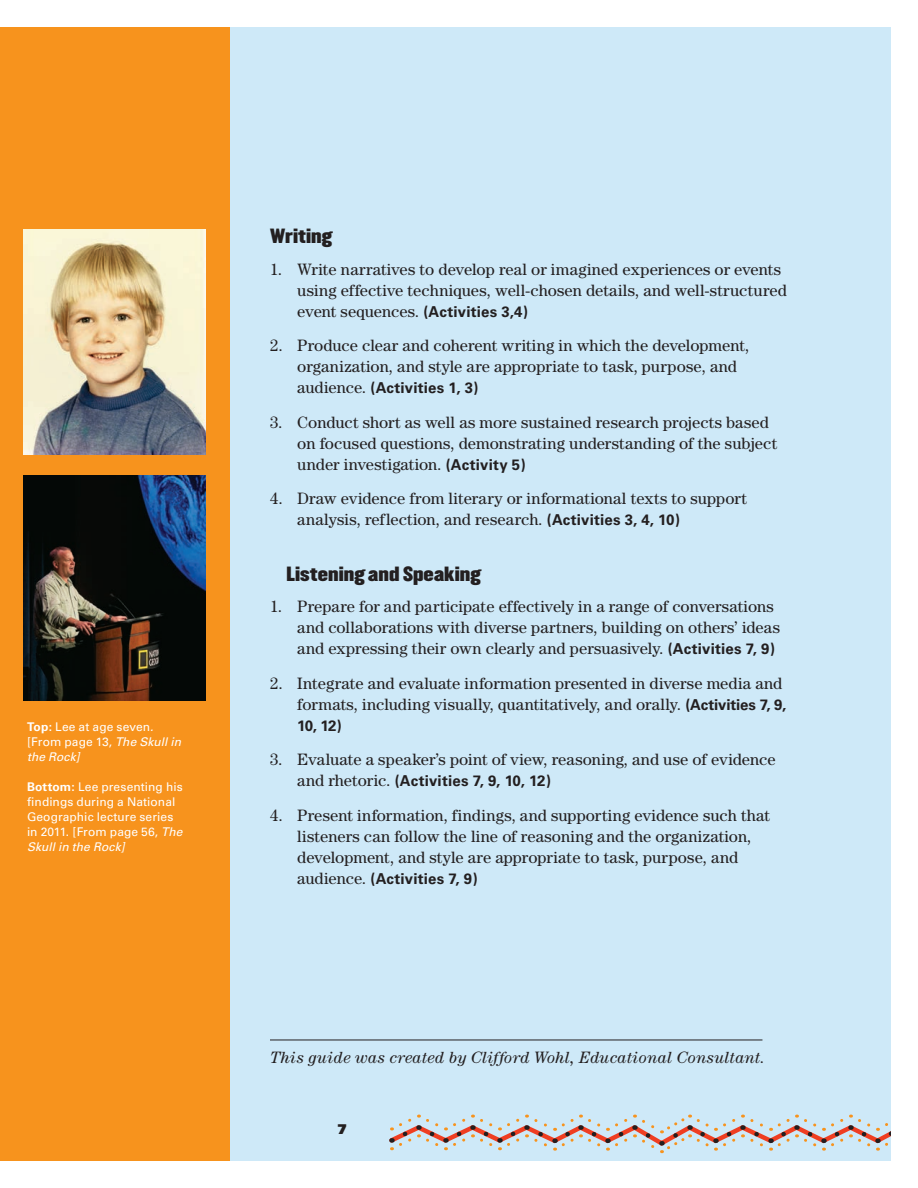
<style>
.page{position:relative;width:918px;height:1188px;background:#fff}
.page>*{position:absolute;margin:0;border:0;box-sizing:border-box;transform-origin:0 0}
.t1{font:18px "Champion HTF Middleweight";letter-spacing:.005em;color:#231f20}
.t2{font:16.5px/21px "Century";letter-spacing:.005em;color:#231f20}
.t3{font:italic 16.5px "Century";letter-spacing:.015em;color:#231f20}
.t4{font:700 15px "Univers";letter-spacing:.01em;color:#231f20}
.t5{font:900 13.5px "Univers";color:#231f20}
.t6{font:12px/15px "Univers";letter-spacing:.005em;color:#fff}
.s1{font-weight:700}
.s2{font-style:italic}
.s3{font-family:"Univers";font-weight:700;font-size:15px}
.s4{font-family:"Century";font-weight:400;font-size:16.5px}
</style>
<div class="page">
<div style="left:0;top:27px;width:891px;height:1134px;background:#cee9f8"></div>
<svg style="left:389px;top:1114px;width:502px;height:39px"></svg>
<div style="left:0;top:27px;width:230px;height:1134px;background:#f7931d"></div>
<img style="left:24px;top:475px;width:181px;height:226px">
<img style="left:24px;top:230px;width:181px;height:225px">
<hr style="left:270px;top:1040px;width:492px;height:1px;background:#231f20">
<p class="t6" style="left:27px;top:719px;width:156px"><span class="s1">Top:</span> Lee at age seven<span class="s2">. </span>[From page 13, <span class="s2">The Skull in the Rock]</span></p>
<p class="t6" style="left:27px;top:779px;width:157px"><span class="s1">Bottom:</span> Lee presenting his findings during a National<br>Geographic lecture series in 2011. [From page 56, <span class="s2">The<br>Skull in the Rock]</span></p>
<p class="t1" style="left:270px;top:224px;width:63px">Writing</p>
<p class="t2" style="left:297px;top:258px;width:491px;text-indent:-27px">1. Write narratives to develop real or imagined experiences or events using effective techniques, well-chosen details, and well-structured event sequences. <span class="s3">(Activities 3,4)</span></p>
<p class="t2" style="left:297px;top:335px;width:454px;text-indent:-27px">2. Produce clear and coherent writing in which the development, organization, and style are appropriate to task, purpose, and</p>
<p class="t4" style="left:297px;top:379px;width:183px"><span class="s4">audience.</span> (Activities 1, 3)</p>
<p class="t2" style="left:297px;top:411px;width:481px;text-indent:-27px">3. Conduct short as well as more sustained research projects based on focused questions, demonstrating understanding of the subject under investigation. <span class="s3">(Activity 5)</span></p>
<p class="t2" style="left:297px;top:488px;width:451px;text-indent:-27px">4. Draw evidence from literary or informational texts to support analysis, reflection, and research. <span class="s3">(Activities 3, 4, 10)</span></p>
<p class="t1" style="left:286px;top:562px;width:196px">Listening and Speaking</p>
<p class="t2" style="left:297px;top:596px;width:484px;text-indent:-27px">1. Prepare for and participate effectively in a range of conversations and collaborations with diverse partners, building on others’ ideas and expressing their own clearly and persuasively. <span class="s3">(Activities 7, 9)</span></p>
<p class="t2" style="left:270px;top:672px;width:517px;text-align:right">2. Integrate and evaluate information presented in diverse media and formats, including visually, quantitatively, and orally. <span class="s3">(Activities 7, 9,</span></p>
<p class="t4" style="left:297px;top:717px;width:46px">10, 12)</p>
<p class="t2" style="left:270px;top:749px;width:507px">3. Evaluate a speaker’s point of view, reasoning, and use of evidence</p>
<p class="t4" style="left:297px;top:772px;width:255px"><span class="s4">and rhetoric.</span> (Activities 7, 9, 10, 12)</p>
<p class="t2" style="left:270px;top:804px;width:501px;text-align:center">4. Present information, findings, and supporting evidence such that listeners can follow the line of reasoning and the organization, development, and style are appropriate to task, purpose, and</p>
<p class="t4" style="left:297px;top:870px;width:182px"><span class="s4">audience.</span> (Activities 7, 9)</p>
<p class="t3" style="left:270px;top:1047px;width:497px">This guide was created by Clifford Wohl, Educational Consultant.</p>
<p class="t5" style="left:337px;top:1120px;width:11px">7</p>
</div>
